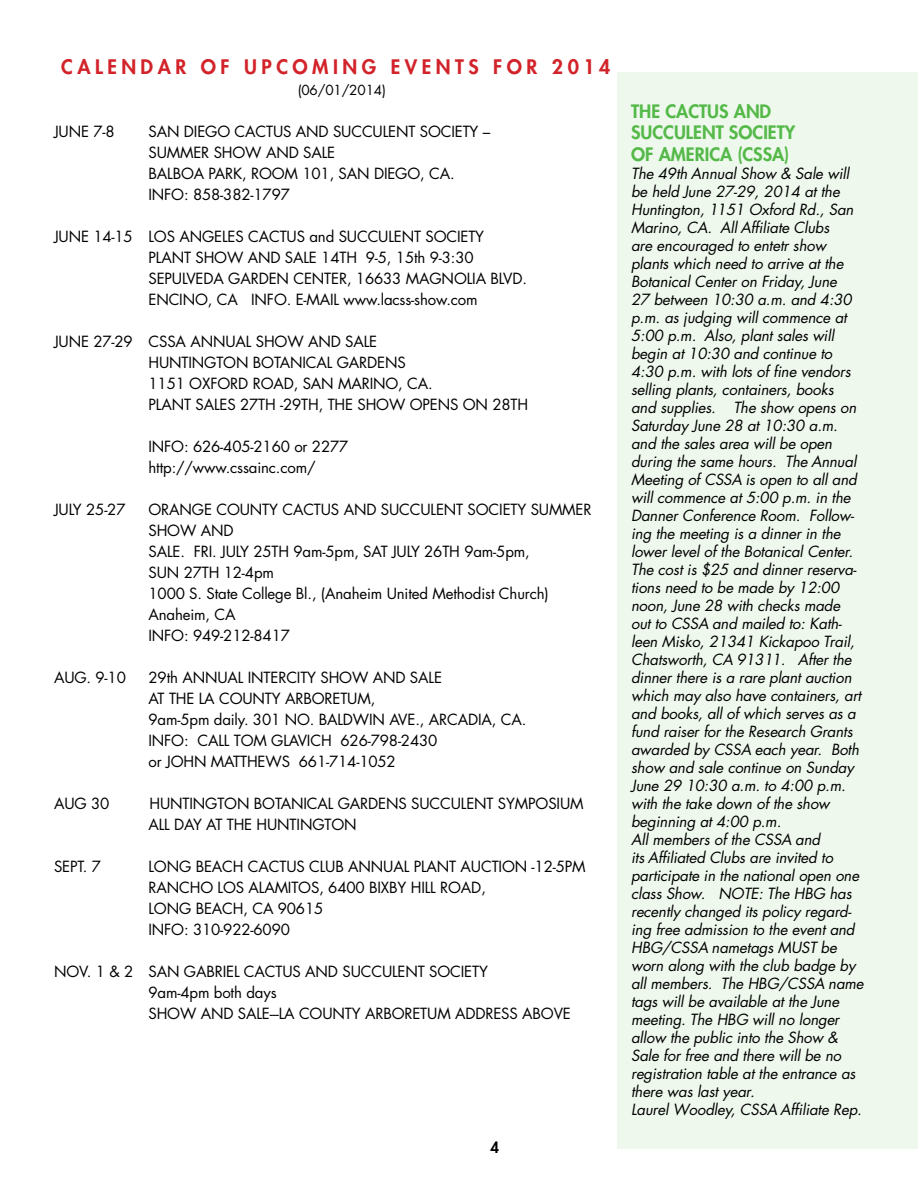
<style>
.page{position:relative;width:918px;height:1188px;background:#fff}
.page>*{position:absolute;margin:0;border:0;box-sizing:border-box;transform-origin:0 0}
.t1{font:800 19.5px "Futura";letter-spacing:.23em;color:#d2232a}
.t2{font:800 18px/21.6px "Futura";letter-spacing:.055em;color:#54b948}
.t3{font:800 18px/21.6px "Futura";letter-spacing:.015em;color:#54b948;text-align:right}
.t4{font:italic 15px/18px "Futura";letter-spacing:-.01em;color:#000}
.t5{font:15px/21px "Futura";letter-spacing:-.01em;color:#000}
.t6{font:800 15px "Futura";color:#000}
.t7{font:13.5px "Futura";letter-spacing:-.01em;color:#000}
</style>
<div class="page">
<div style="left:618px;top:72px;width:300px;height:1077px;background:#eef8ed"></div>
<h1 class="t1" style="left:61px;top:54px;width:63px">CALEND</h1>
<h1 class="t1" style="left:158px;top:54px;width:279px">AR OF UPCOMIN G EVENTS</h1>
<h1 class="t1" style="left:493px;top:54px;width:119px">FOR 2014</h1>
<p class="t7" style="left:298px;top:81px;width:90px">(06/01/2014)</p>
<p class="t5" style="left:54px;top:121px;width:62px">JUNE 7-8</p>
<p class="t5" style="left:148px;top:121px;width:343px">SAN DIEGO CACTUS AND SUCCULENT SOCIETY –<br>SUMMER SHOW AND SALE<br>BALBOA PARK, ROOM 101, SAN DIEGO, CA.<br>INFO: 858-382-1797</p>
<p class="t5" style="left:148px;top:226px;width:380px;text-indent:-94px">JUNE 14-15 LOS ANGELES CACTUS and SUCCULENT SOCIETY PLANT SHOW AND SALE 14TH 9-5, 15th 9-3:30<br>SEPULVEDA GARDEN CENTER, 16633 MAGNOLIA BLVD.<br>ENCINO, CA INFO. E-MAIL www.lacss-show.com</p>
<p class="t5" style="left:148px;top:331px;width:286px;text-indent:-94px">JUNE 27-29 CSSA ANNUAL SHOW AND SALE<br>HUNTINGTON BOTANICAL GARDENS<br>1151 OXFORD ROAD, SAN MARINO, CA.<br>Plant</p>
<p class="t5" style="left:195px;top:394px;width:9px">sales</p>
<p class="t5" style="left:240px;top:394px;width:97px">27th -29th , the</p>
<p class="t5" style="left:357px;top:394px;width:13px">show</p>
<p class="t5" style="left:410px;top:394px;width:11px">opens</p>
<p class="t5" style="left:463px;top:394px;width:57px">on 28th</p>
<p class="t5" style="left:149px;top:436px;width:201px">INFO: 626-405-2160 or 2277 http://www.cssainc.com/</p>
<p class="t5" style="left:54px;top:499px;width:73px">JULY 25-27</p>
<p class="t5" style="left:149px;top:499px;width:445px">ORANGE COUNTY CACTUS AND SUCCULENT SOCIETY SUMMER<br>SHOW AND<br>SALE. FRI. JULY 25TH 9am-5pm, SAT JULY 26TH 9am-5pm,<br>SUN 27TH 12-4pm<br>1000 S. State College Bl., (Anaheim United Methodist Church)<br>Anaheim, CA<br>INFO: 949-212-8417</p>
<p class="t5" style="left:54px;top:667px;width:73px">AUG. 9-10</p>
<p class="t5" style="left:149px;top:667px;width:379px">29th ANNUAL INTERCITY SHOW AND SALE<br>AT THE LA COUNTY ARBORETUM,<br>9am-5pm daily. 301 NO. BALDWIN AVE., ARCADIA, CA.<br>INFO: CALL TOM GLAVICH 626-798-2430<br>or JOHN MATTHEWS 661-714-1052</p>
<p class="t5" style="left:54px;top:793px;width:57px">AUG 30</p>
<p class="t5" style="left:149px;top:793px;width:437px">HUNTINGTON BOTANICAL GARDENS SUCCULENT SYMPOSIUM<br>ALL DAY AT THE HUNTINGTON</p>
<p class="t5" style="left:54px;top:856px;width:49px">SEPT. 7</p>
<p class="t5" style="left:149px;top:856px;width:439px">LONG BEACH CACTUS CLUB ANNUAL PLANT AUCTION -12-5PM RANCHO LOS ALAMITOS, 6400 BIXBY HILL ROAD,<br>LONG BEACH, CA 90615<br>INFO: 310-922-6090</p>
<p class="t5" style="left:149px;top:961px;width:424px;text-indent:-95px">NOV. 1 &amp; 2 SAN GABRIEL CACTUS AND SUCCULENT SOCIETY<br>9am-4pm both days<br>SHOW AND SALE---LA COUNTY ARBORETUM ADDRESS ABOVE</p>
<p class="t6" style="left:491px;top:1137px;width:10px">4</p>
<p class="t2" style="left:631px;top:100px;width:142px">THE CACTUS AND<br>SUCCULENT SOC</p>
<p class="t3" style="left:631px;top:122px;width:165px">IETY<br>OF AMERICA (CSSA)</p>
<p class="t4" style="left:631px;top:164px;width:234px">The 49th Annual Show &amp; Sale will be held June 27-29, 2014 at the<br>Huntington, 1151 Oxford Rd., San<br>Marino, CA. All Affiliate Clubs<br>are encouraged to entetr show plants which need to arrive at the<br>Botanical Center on Friday, June<br>27 between 10:30 a.m. and 4:30 p.m. as judging will commence at<br>5:00 p.m. Also, plant sales will begin at 10:30 and continue to<br>4:30 p.m. with lots of fine vendors selling plants, containers, books<br>and supplies. The show opens on<br>Saturday June 28 at 10:30 a.m. and the sales area will be open during the same hours. The Annual<br>Meeting of CSSA is open to all and will commence at 5:00 p.m. in the<br>Danner Conference Room. Follow&shy;ing the meeting is a dinner in the lower level of the Botanical Center.<br>The cost is $25 and dinner reserva&shy;tions need to be made by 12:00 noon, June 28 with checks made<br>out to CSSA and mailed to: Kath&shy;leen Misko, 21341 Kickapoo Trail,<br>Chatsworth, CA 91311. After the dinner there is a rare plant auction which may also have containers, art and books, all of which serves as a fund raiser for the Research Grants awarded by CSSA each year. Both show and sale continue on Sunday<br>June 29 10:30 a.m. to 4:00 p.m. with the take down of the show beginning at 4:00 p.m.<br>All members of the CSSA and<br>its Affiliated Clubs are invited to participate in the national open one class Show. NOTE: The HBG has recently changed its policy regard&shy;ing free admission to the event and<br>HBG/CSSA nametags MUST be worn along with the club badge by all members. The HBG/CSSA name tags will be available at the June meeting. The HBG will no longer allow the public into the Show &amp;<br>Sale for free and there will be no registration table at the entrance as there was last year.<br>Laurel Woodley, CSSA Affiliate Rep.</p>
</div>
